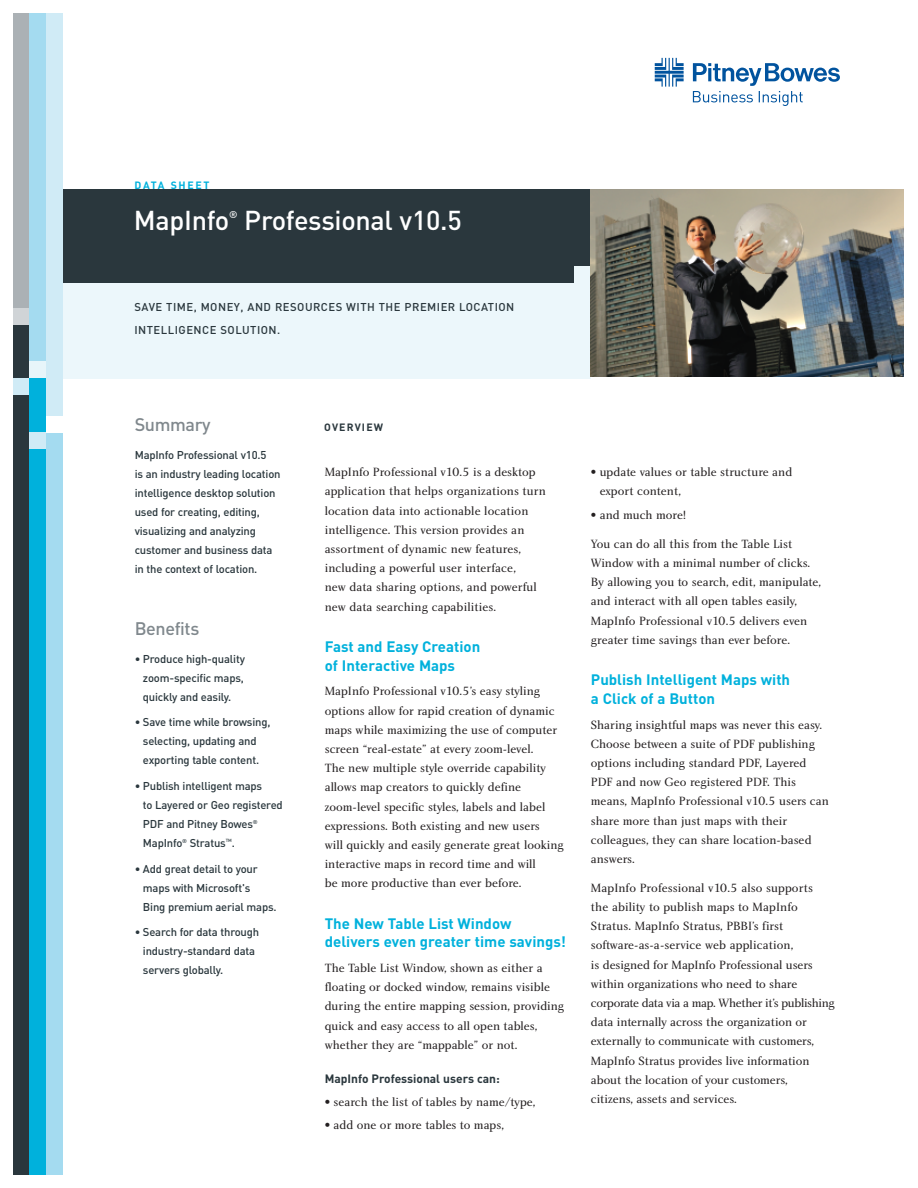
<style>
.page{position:relative;width:918px;height:1188px;background:#fff}
.page>*{position:absolute;margin:0;border:0;box-sizing:border-box;transform-origin:0 0}
.t1{font:500 27px "DIN";letter-spacing:-.01em;color:#fff}
.t2{font:500 18px "DIN";letter-spacing:-.02em;color:#80888d}
.t3{font:700 15px/18.8px "DIN";color:#00b1dc}
.t4{font:12.3px/19.2px "Charlotte Book Plain";color:#231f20}
.t5{font:700 12px "DIN";color:#2a373d}
.t6{font:500 11.25px/19px "DIN";letter-spacing:-.015em;color:#2a373d}
.t7{font:500 11.25px/22.5px "DIN";letter-spacing:.045em;color:#2a373d}
.t8{font:700 10.5px "DIN";letter-spacing:.165em;color:#00b1dc}
.t9{font:700 10.5px "DIN";letter-spacing:.11em;color:#2a373d}
.t10{font:500 9.75px "DIN";color:#fff}
.t11{font:500 4.5px "DIN";color:#2a373d}
</style>
<div class="page">
<div style="left:61px;top:279px;width:530px;height:99px;background:#ecf7fb"></div>
<div style="left:61px;top:189px;width:530px;height:94px;background:#2a373d"></div>
<div style="left:14px;top:14px;width:16px;height:310px;background:#abb1b5"></div>
<div style="left:14px;top:324px;width:16px;height:850px;background:#2a373d"></div>
<div style="left:574px;top:267px;width:17px;height:16px;background:#ecf7fb"></div>
<div style="left:14px;top:378px;width:16px;height:16px;background:#d0ebf6"></div>
<div style="left:14px;top:308px;width:16px;height:16px;background:#d0d4d7"></div>
<div style="left:30px;top:14px;width:16px;height:364px;background:#a4dbf0"></div>
<div style="left:30px;top:362px;width:16px;height:16px;background:#e7f5fa"></div>
<div style="left:30px;top:378px;width:16px;height:796px;background:#00b1dc"></div>
<div style="left:30px;top:432px;width:16px;height:16px;background:#d0ebf6"></div>
<div style="left:46px;top:14px;width:16px;height:418px;background:#d0ebf6"></div>
<div style="left:46px;top:432px;width:16px;height:742px;background:#a4dbf0"></div>
<div style="left:46px;top:416px;width:16px;height:16px;background:#fff"></div>
<svg style="left:655px;top:58px;width:185px;height:48px"></svg>
<img style="left:591px;top:189px;width:312px;height:187px">
<p class="t8" style="left:135px;top:179px;width:77px">DATA SHEET</p>
<h1 class="t1" style="left:134px;top:204px;width:97px">MapInfo</h1>
<p class="t10" style="left:229px;top:208px;width:10px">®</p>
<h1 class="t1" style="left:244px;top:204px;width:219px">Professional v10.5</h1>
<p class="t7" style="left:134px;top:296px;width:381px">SAVE TIME, MONEY, AND RESOURCES WITH THE PREMIER LOCATION<br>INTELLIGENCE SOLUTION.</p>
<h2 class="t2" style="left:135px;top:414px;width:77px">Summary</h2>
<p class="t6" style="left:135px;top:445px;width:147px">MapInfo Professional v10.5<br>is an industry leading location intelligence desktop solution used for creating, editing, visualizing and analyzing customer and business data in the context of location.</p>
<h2 class="t2" style="left:135px;top:618px;width:66px">Benefits</h2>
<p class="t6" style="left:143px;top:649px;width:104px;text-align:justify;text-indent:-8px">• Produce high-quality zoom-specific maps, quickly and easily.</p>
<p class="t6" style="left:135px;top:712px;width:137px;text-align:center">• Save time while browsing, selecting, updating and exporting table content.</p>
<p class="t6" style="left:143px;top:776px;width:141px;text-indent:-8px">• Publish intelligent maps<br>to Layered or Geo registered<br>PDF and Pitney Bowes<sup>®<br></sup>MapInfo<sup>®</sup> Stratus</p>
<p class="t11" style="left:226px;top:838px;width:8px">TM</p>
<p class="t6" style="left:232px;top:833px;width:5px">.</p>
<p class="t6" style="left:143px;top:859px;width:135px;text-indent:-8px">• Add great detail to your maps with Microsoft's<br>Bing premium aerial maps.</p>
<p class="t6" style="left:143px;top:922px;width:118px;text-indent:-8px">• Search for data through industry-standard data servers globally.</p>
<p class="t9" style="left:324px;top:421px;width:60px">OVERVIEW</p>
<p class="t4" style="left:325px;top:464px;width:223px">MapInfo Professional v10.5 is a desktop application that helps organizations turn location data into actionable location intelligence. This version provides an assortment of dynamic new features, including a powerful user interface,<br>new data sharing options, and powerful new data searching capabilities.</p>
<p class="t3" style="left:325px;top:637px;width:157px">Fast and Easy Creation of Interactive Maps</p>
<p class="t4" style="left:325px;top:683px;width:241px">MapInfo Professional v10.5’s easy styling options allow for rapid creation of dynamic maps while maximizing the use of computer screen “real-estate” at every zoom-level.<br>The new multiple style override capability allows map creators to quickly define zoom-level specific styles, labels and label expressions. Both existing and new users<br>will quickly and easily generate great looking interactive maps in record time and will<br>be more productive than ever before.</p>
<p class="t3" style="left:325px;top:914px;width:243px">The New Table List Window delivers even greater time savings!</p>
<p class="t4" style="left:325px;top:960px;width:241px">The Table List Window, shown as either a floating or docked window, remains visible during the entire mapping session, providing quick and easy access to all open tables, whether they are “mappable” or not.</p>
<p class="t5" style="left:325px;top:1072px;width:177px">MapInfo Professional users can:</p>
<p class="t4" style="left:325px;top:1093px;width:212px">• search the list of tables by name/type,</p>
<p class="t4" style="left:325px;top:1117px;width:181px">• add one or more tables to maps,</p>
<p class="t4" style="left:600px;top:464px;width:194px;text-indent:-9px">• update values or table structure and export content,</p>
<p class="t4" style="left:591px;top:506px;width:97px">• and much more!</p>
<p class="t4" style="left:591px;top:535px;width:232px">You can do all this from the Table List Window with a minimal number of clicks.<br>By allowing you to search, edit, manipulate, and interact with all open tables easily, MapInfo Professional v10.5 delivers even greater time savings than ever before.</p>
<p class="t3" style="left:591px;top:670px;width:201px">Publish Intelligent Maps with a Click of a Button</p>
<p class="t4" style="left:591px;top:716px;width:240px">Sharing insightful maps was never this easy.<br>Choose between a suite of PDF publishing options including standard PDF, Layered PDF and now Geo registered PDF. This means, MapInfo Professional v10.5 users can share more than just maps with their colleagues, they can share location-based answers.</p>
<p class="t4" style="left:591px;top:879px;width:245px">MapInfo Professional v10.5 also supports<br>the ability to publish maps to MapInfo Stratus. MapInfo Stratus, PBBI’s first software-as-a-service web application,<br>is designed for MapInfo Professional users within organizations who need to share corporate data via a map. Whether it’s publishing data internally across the organization or externally to communicate with customers, MapInfo Stratus provides live information about the location of your customers,<br>citizens, assets and services.</p>
</div>
